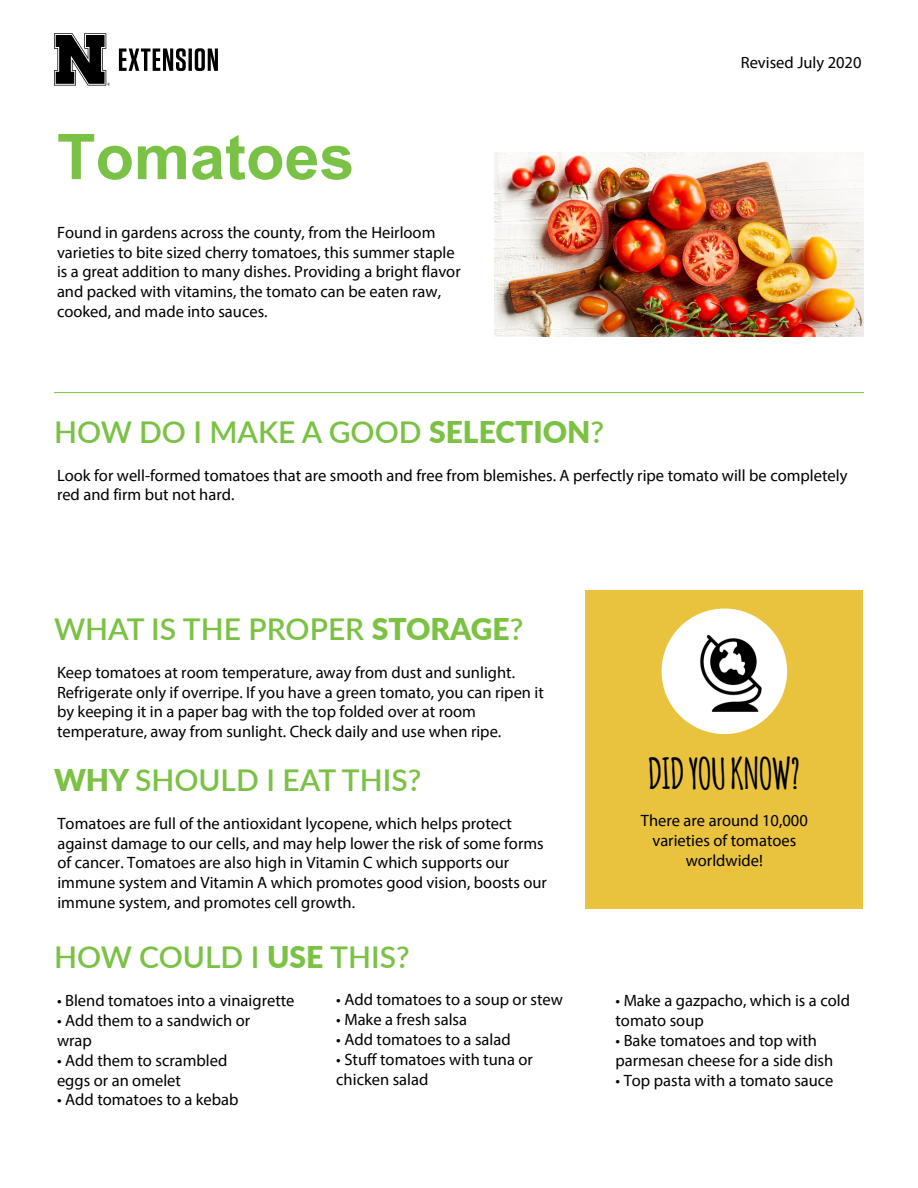
<style>
.page{position:relative;width:918px;height:1188px;background:#fff}
.page>*{position:absolute;margin:0;border:0;box-sizing:border-box;transform-origin:0 0}
.t1{font:700 63px "Arial";color:#7ac245}
.t2{font:700 42px "Amatic";color:#000}
.t3{font:600 30px "Lato";color:#7bc244}
.t4{font:16.5px/19.8px "Myriad Pro";color:#000}
.s1{font-weight:900}
</style>
<div class="page">
<div style="left:585px;top:591px;width:278px;height:318px;background:#eac33e"></div>
<div style="left:662px;top:609px;width:125px;height:125px;background:#fff;border-radius:50%"></div>
<svg style="left:119px;top:48px;width:99px;height:23px"></svg>
<svg style="left:54px;top:33px;width:56px;height:53px"></svg>
<hr style="left:54px;top:392px;width:810px;height:1px;background:#7bc244">
<img style="left:495px;top:152px;width:369px;height:185px">
<img style="left:685px;top:634px;width:77px;height:81px">
<h1 class="t1" style="left:57px;top:115px;width:299px">Tomatoes</h1>
<p class="t4" style="left:57px;top:222px;width:405px">Found in gardens across the county, from the Heirloom varieties to bite sized cherry tomatoes, this summer staple is a great addition to many dishes. Providing a bright flavor and packed with vitamins, the tomato can be eaten raw, cooked, and made into sauces.</p>
<h3 class="t3" style="left:54px;top:410px;width:552px">HOW DO I MAKE A GOOD <span class="s1">SELECTION</span>?</h3>
<p class="t4" style="left:741px;top:53px;width:122px">Revised July 2020</p>
<p class="t4" style="left:57px;top:465px;width:792px">Look for well-formed tomatoes that are smooth and free from blemishes. A perfectly ripe tomato will be completely red and firm but not hard.</p>
<h3 class="t3" style="left:54px;top:607px;width:471px">WHAT IS THE PROPER <span class="s1">STORAGE</span>?</h3>
<p class="t4" style="left:57px;top:662px;width:488px">Keep tomatoes at room temperature, away from dust and sunlight.<br>Refrigerate only if overripe. If you have a green tomato, you can ripen it by keeping it in a paper bag with the top folded over at room temperature, away from sunlight. Check daily and use when ripe.</p>
<h3 class="t3" style="left:54px;top:758px;width:369px"><span class="s1">WHY</span> SHOULD I EAT THIS?</h3>
<p class="t4" style="left:57px;top:813px;width:491px">Tomatoes are full of the antioxidant lycopene, which helps protect against damage to our cells, and may help lower the risk of some forms of cancer. Tomatoes are also high in Vitamin C which supports our immune system and Vitamin A which promotes good vision, boosts our immune system, and promotes cell growth.</p>
<h3 class="t3" style="left:54px;top:935px;width:357px">HOW COULD I <span class="s1">USE</span> THIS?</h3>
<p class="t4" style="left:57px;top:991px;width:239px">• Blend tomatoes into a vinaigrette</p>
<p class="t4" style="left:57px;top:1010px;width:195px">• Add them to a sandwich or wrap</p>
<p class="t4" style="left:57px;top:1050px;width:172px">• Add them to scrambled eggs or an omelet</p>
<p class="t4" style="left:57px;top:1090px;width:183px">• Add tomatoes to a kebab</p>
<p class="t4" style="left:336px;top:990px;width:228px">• Add tomatoes to a soup or stew</p>
<p class="t4" style="left:336px;top:1009px;width:132px">• Make a fresh salsa</p>
<p class="t4" style="left:336px;top:1029px;width:176px">• Add tomatoes to a salad</p>
<p class="t4" style="left:336px;top:1049px;width:198px">• Stuff tomatoes with tuna or chicken salad</p>
<h2 class="t2" style="left:649px;top:743px;width:153px">DID YOU KNOW?</h2>
<p class="t4" style="left:641px;top:810px;width:169px;text-align:center">There are around 10,000 varieties of tomatoes worldwide!</p>
<p class="t4" style="left:616px;top:991px;width:236px">• Make a gazpacho, which is a cold tomato soup</p>
<p class="t4" style="left:616px;top:1030px;width:219px">• Bake tomatoes and top with parmesan cheese for a side dish</p>
<p class="t4" style="left:616px;top:1070px;width:220px">• Top pasta with a tomato sauce</p>
</div>
